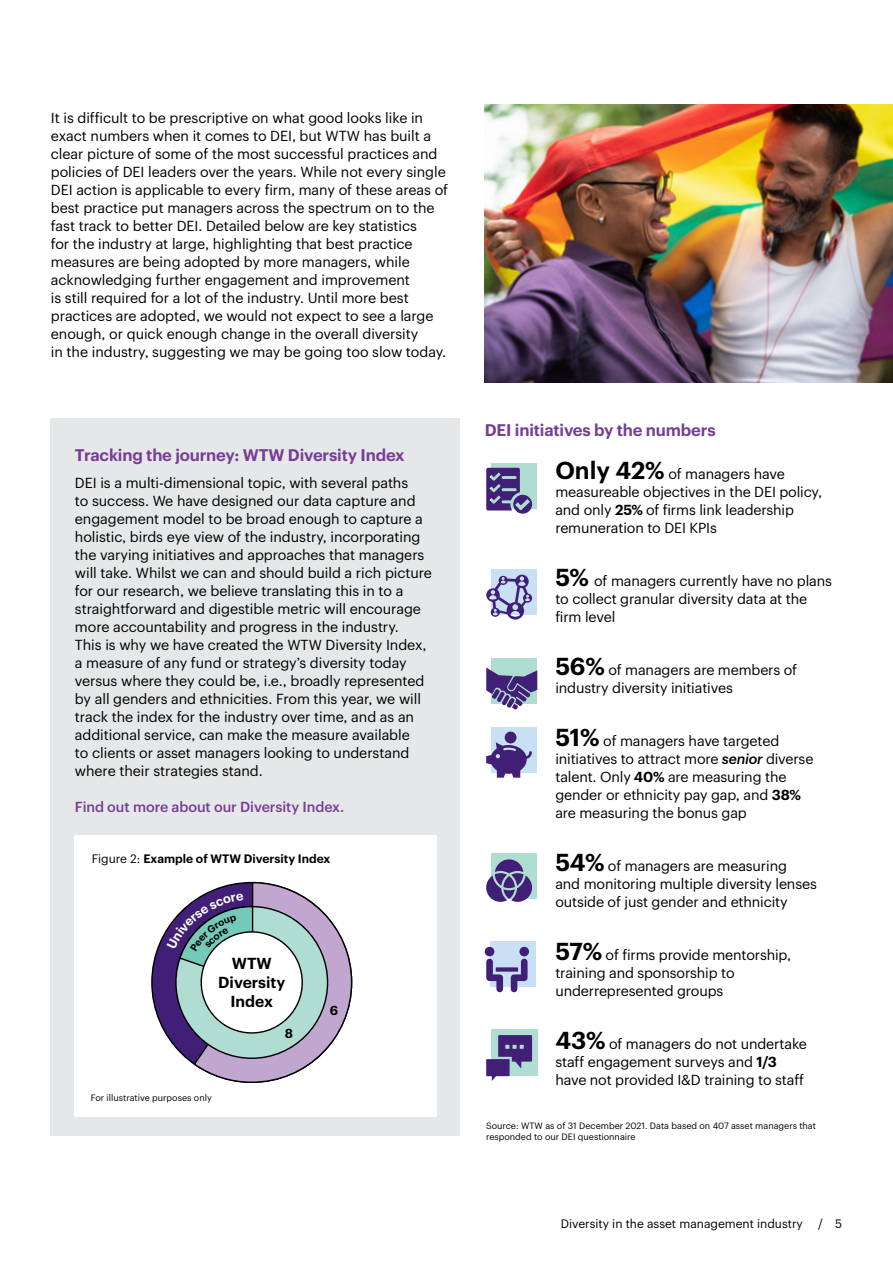
<style>
.page{position:relative;width:893px;height:1263px;background:#fff}
.page>*{position:absolute;margin:0;border:0;box-sizing:border-box;transform-origin:0 0}
.t1{font:600 16.5px "Graphik";letter-spacing:-.01em;color:#763d97}
.t2{font:600 15.6px/18.8px "Graphik";color:#000;text-align:center}
.t3{font:14.25px/18px "Graphik";letter-spacing:-.005em;color:#000}
.t4{font:500 14.25px "Graphik";letter-spacing:-.005em;color:#763d97}
.t5{font:600 12.9px "Graphik";color:#000}
.t6{font:12px "Graphik";color:#000}
.t7{font:600 12px "Graphik";color:#000}
.t8{font:9px/10.5px "Graphik";color:#000}
.s1{font-weight:400}
.s2{font-weight:600;font-size:24px}
.s3{font-weight:600}
.s4{font-weight:500;font-style:italic}
</style>
<div class="page">
<div style="left:51px;top:419px;width:409px;height:717px;background:#e6e7e8"></div>
<img style="left:485px;top:105px;width:408px;height:278px">
<div style="left:491px;top:569px;width:46px;height:46px;background:#c9e0f4"></div>
<svg style="left:486px;top:575px;width:46px;height:45px"></svg>
<div style="left:491px;top:853px;width:46px;height:46px;background:#afddd1"></div>
<svg style="left:486px;top:859px;width:46px;height:43px"></svg>
<div style="left:491px;top:727px;width:46px;height:45px;background:#c9e0f4"></div>
<svg style="left:486px;top:732px;width:46px;height:46px"></svg>
<div style="left:74px;top:835px;width:363px;height:281px;background:#fff"></div>
<div style="left:152px;top:882px;width:200px;height:200px;background:#421f77;border-radius:50%"></div>
<div style="left:491px;top:658px;width:46px;height:46px;background:#afddd1"></div>
<svg style="left:486px;top:667px;width:51px;height:43px"></svg>
<div style="left:491px;top:463px;width:46px;height:46px;background:#afddd1"></div>
<svg style="left:486px;top:468px;width:46px;height:46px"></svg>
<div style="left:491px;top:1030px;width:46px;height:46px;background:#afddd1"></div>
<svg style="left:486px;top:1035px;width:46px;height:46px"></svg>
<div style="left:490px;top:941px;width:46px;height:46px;background:#c9e0f4"></div>
<svg style="left:485px;top:947px;width:44px;height:45px"></svg>
<svg style="left:167px;top:881px;width:186px;height:202px"></svg>
<p class="t3" style="left:51px;top:108px;width:399px">It is difficult to be prescriptive on what good looks like in exact numbers when it comes to DEI, but WTW has built a clear picture of some of the most successful practices and policies of DEI leaders over the years. While not every single DEI action is applicable to every firm, many of these areas of best practice put managers across the spectrum on to the fast track to better DEI. Detailed below are key statistics<br>for the industry at large, highlighting that best practice measures are being adopted by more managers, while acknowledging further engagement and improvement<br>is still required for a lot of the industry. Until more best practices are adopted, we would not expect to see a large enough, or quick enough change in the overall diversity<br>in the industry, suggesting we may be going too slow today.</p>
<p class="t1" style="left:75px;top:442px;width:331px">Tracking the journey: WTW Diversity Index</p>
<p class="t3" style="left:75px;top:472px;width:359px">DEI is a multi-dimensional topic, with several paths<br>to success. We have designed our data capture and engagement model to be broad enough to capture a holistic, birds eye view of the industry, incorporating the varying initiatives and approaches that managers will take. Whilst we can and should build a rich picture for our research, we believe translating this in to a straightforward and digestible metric will encourage more accountability and progress in the industry.<br>This is why we have created the WTW Diversity Index, a measure of any fund or strategy’s diversity today versus where they could be, i.e., broadly represented by all genders and ethnicities. From this year, we will track the index for the industry over time, and as an additional service, can make the measure available<br>to clients or asset managers looking to understand where their strategies stand.</p>
<p class="t4" style="left:75px;top:796px;width:271px">Find out more about our Diversity Index.</p>
<p class="t7" style="left:92px;top:849px;width:240px"><span class="s1">Figure 2:</span> Example of WTW Diversity Index</p>
<p class="t2" style="left:218px;top:952px;width:69px">WTW<br>Diversity<br>Index</p>
<p class="t8" style="left:91px;top:1092px;width:122px">For illustrative purposes only</p>
<p class="t5" style="left:285px;top:1023px;width:10px">8</p>
<p class="t5" style="left:330px;top:1001px;width:10px">6</p>
<p class="t1" style="left:485px;top:418px;width:232px">DEI initiatives by the numbers</p>
<p class="t3" style="left:555px;top:464px;width:268px"><span class="s2">Only 42%</span> of managers have measureable objectives in the DEI policy, and only <span class="s3">25%</span> of firms link leadership remuneration to DEI KPIs</p>
<p class="t3" style="left:555px;top:571px;width:278px"><span class="s2">5%</span> of managers currently have no plans to collect granular diversity data at the firm level</p>
<p class="t3" style="left:555px;top:660px;width:243px"><span class="s2">56%</span> of managers are members of industry diversity initiatives</p>
<p class="t3" style="left:555px;top:731px;width:260px"><span class="s2">51%</span> of managers have targeted initiatives to attract more <span class="s4">senior</span> diverse talent. Only <span class="s3">40%</span> are measuring the gender or ethnicity pay gap, and <span class="s3">38% </span>are measuring the bonus gap</p>
<p class="t3" style="left:555px;top:856px;width:263px"><span class="s2">54%</span> of managers are measuring<br>and monitoring multiple diversity lenses outside of just gender and ethnicity</p>
<p class="t3" style="left:555px;top:945px;width:237px"><span class="s2">57%</span> of firms provide mentorship, training and sponsorship to underrepresented groups</p>
<p class="t3" style="left:555px;top:1034px;width:253px"><span class="s2">43%</span> of managers do not undertake staff engagement surveys and <span class="s3">1/3 </span>have not provided I&amp;D training to staff</p>
<p class="t8" style="left:486px;top:1120px;width:331px">Source: WTW as of 31 December 2021. Data based on 407 asset managers that responded to our DEI questionnaire</p>
<p class="t6" style="left:561px;top:1215px;width:244px">Diversity in the asset management industry</p>
<p class="t6" style="left:818px;top:1215px;width:25px">/ 5</p>
</div>
